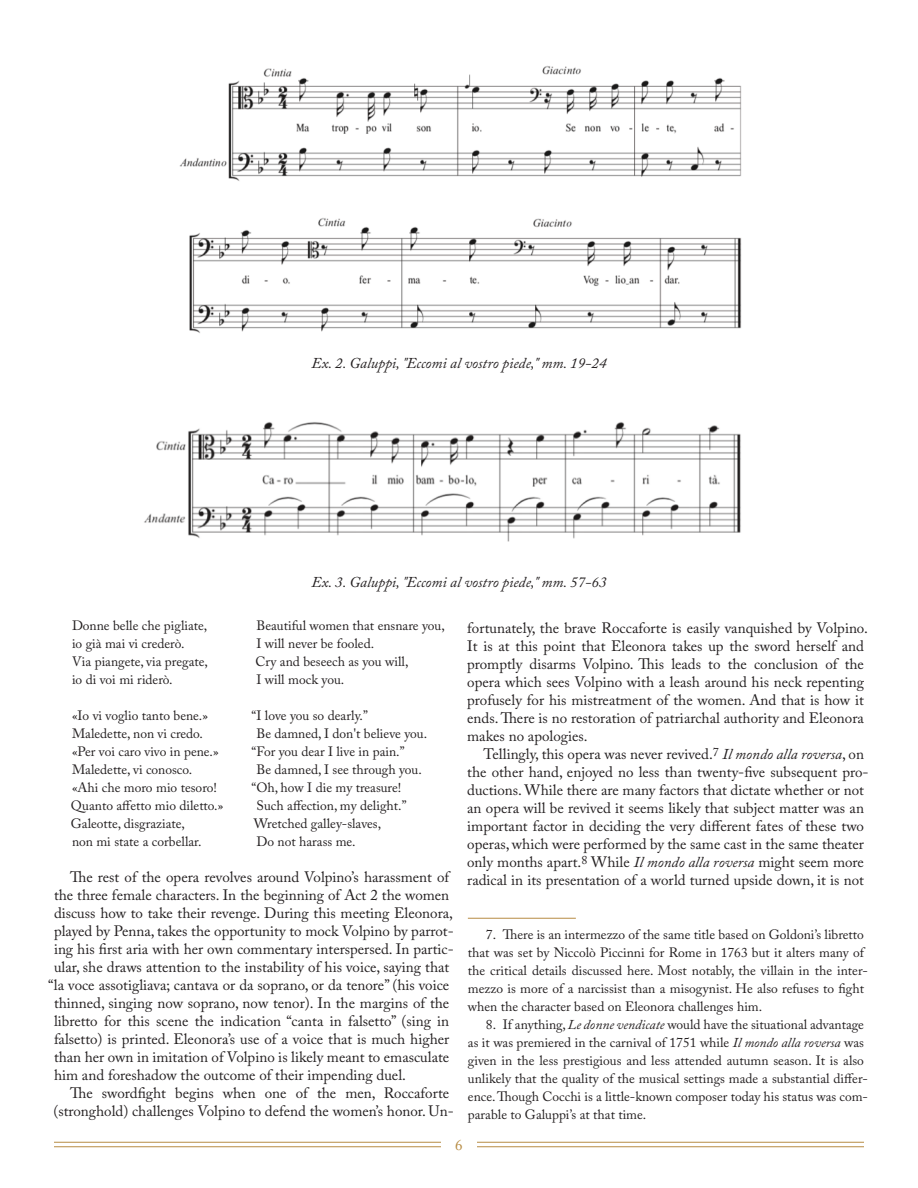
<style>
.page{position:relative;width:918px;height:1188px;background:#fff}
.page>*{position:absolute;margin:0;border:0;box-sizing:border-box;transform-origin:0 0}
.t1{font:15px/18px "Adobe Caslon Pro";color:#231f20}
.t2{font:italic 15px "Adobe Caslon Pro";color:#231f20}
.t3{font:15px "Adobe Caslon Pro";color:#b78c44}
.t4{font:13.5px/18px "Adobe Caslon Pro";color:#231f20}
.s1{font-style:italic}
</style>
<div class="page">
<hr style="left:54px;top:1146px;width:387px;height:1px;background:#b78c44">
<hr style="left:54px;top:1142px;width:387px;height:1px;background:#b78c44">
<hr style="left:477px;top:1146px;width:387px;height:1px;background:#b78c44">
<hr style="left:477px;top:1142px;width:387px;height:1px;background:#b78c44">
<img style="left:144px;top:422px;width:597px;height:120px">
<img style="left:179px;top:65px;width:563px;height:268px">
<hr style="left:468px;top:918px;width:108px;height:1px;background:#b78c44">
<p class="t2" style="left:311px;top:357px;width:297px">Ex. 2. Galuppi, "Eccomi al vostro piede," mm. 19-24</p>
<p class="t2" style="left:311px;top:576px;width:297px">Ex. 3. Galuppi, "Eccomi al vostro piede," mm. 57-63</p>
<p class="t4" style="left:72px;top:618px;width:137px">Donne belle che pigliate,</p>
<p class="t4" style="left:256px;top:618px;width:190px">Beautiful women that ensnare you,</p>
<p class="t4" style="left:72px;top:636px;width:114px">io già mai vi crederò.</p>
<p class="t4" style="left:257px;top:636px;width:119px">I will never be fooled.</p>
<p class="t4" style="left:72px;top:654px;width:137px">Via piangete, via pregate,</p>
<p class="t4" style="left:255px;top:654px;width:155px">Cry and beseech as you will,</p>
<p class="t4" style="left:72px;top:672px;width:102px">io di voi mi riderò.</p>
<p class="t4" style="left:256px;top:672px;width:89px">I will mock you.</p>
<p class="t4" style="left:72px;top:708px;width:137px">«Io vi voglio tanto bene.»</p>
<p class="t4" style="left:252px;top:708px;width:118px">“I love you so dearly.”</p>
<p class="t4" style="left:72px;top:726px;width:133px">Maledette, non vi credo.</p>
<p class="t4" style="left:257px;top:726px;width:172px">Be damned, I don't believe you.</p>
<p class="t4" style="left:72px;top:744px;width:148px">«Per voi caro vivo in pene.»</p>
<p class="t4" style="left:252px;top:744px;width:155px">“For you dear I live in pain.”</p>
<p class="t4" style="left:72px;top:762px;width:122px">Maledette, vi conosco.</p>
<p class="t4" style="left:257px;top:762px;width:167px">Be damned, I see through you.</p>
<p class="t4" style="left:72px;top:780px;width:146px">«Ahi che moro mio tesoro!</p>
<p class="t4" style="left:252px;top:780px;width:151px">“Oh, how I die my treasure!</p>
<p class="t4" style="left:71px;top:798px;width:154px">Quanto affetto mio diletto.»</p>
<p class="t4" style="left:257px;top:798px;width:152px">Such affection, my delight.”</p>
<p class="t4" style="left:71px;top:816px;width:115px">Galeotte, disgraziate,</p>
<p class="t4" style="left:254px;top:816px;width:129px">Wretched galley-slaves,</p>
<p class="t4" style="left:72px;top:834px;width:131px">non mi state a corbellar.</p>
<p class="t4" style="left:256px;top:834px;width:101px">Do not harass me.</p>
<p class="t1" style="left:70px;top:870px;width:382px">The rest of the opera revolves around Volpino’s harassment of</p>
<p class="t1" style="left:54px;top:888px;width:397px">the three female characters. In the beginning of Act 2 the women</p>
<p class="t1" style="left:54px;top:906px;width:401px">discuss how to take their revenge. During this meeting Eleonora,</p>
<p class="t1" style="left:54px;top:924px;width:401px">played by Penna, takes the opportunity to mock Volpino by parrot-</p>
<p class="t1" style="left:54px;top:942px;width:401px">ing his first aria with her own commentary interspersed. In partic-</p>
<p class="t1" style="left:54px;top:960px;width:397px">ular, she draws attention to the instability of his voice, saying that</p>
<p class="t1" style="left:48px;top:978px;width:403px">“la voce assotigliava; cantava or da soprano, or da tenore” (his voice</p>
<p class="t1" style="left:54px;top:996px;width:397px">thinned, singing now soprano, now tenor). In the margins of the</p>
<p class="t1" style="left:54px;top:1014px;width:397px">libretto for this scene the indication “canta in falsetto” (sing in</p>
<p class="t1" style="left:54px;top:1032px;width:397px">falsetto) is printed. Eleonora’s use of a voice that is much higher</p>
<p class="t1" style="left:54px;top:1050px;width:397px">than her own in imitation of Volpino is likely meant to emasculate</p>
<p class="t1" style="left:54px;top:1068px;width:354px">him and foreshadow the outcome of their impending duel.</p>
<p class="t1" style="left:70px;top:1086px;width:381px">The swordfight begins when one of the men, Roccaforte</p>
<p class="t1" style="left:54px;top:1104px;width:402px">(stronghold) challenges Volpino to defend the women’s honor. Un-</p>
<p class="t1" style="left:467px;top:621px;width:402px">fortunately, the brave Roccaforte is easily vanquished by Volpino.<br>It is at this point that Eleonora takes up the sword herself and promptly disarms Volpino. This leads to the conclusion of the opera which sees Volpino with a leash around his neck repenting profusely for his mistreatment of the women. And that is how it ends. There is no restoration of patriarchal authority and Eleonora makes no apologies.</p>
<p class="t1" style="left:467px;top:747px;width:403px;text-indent:16px">Tellingly, this opera was never revived.<sup>7</sup> <span class="s1">Il mondo alla roversa</span>, on the other hand, enjoyed no less than twenty-five subsequent pro&shy;ductions. While there are many factors that dictate whether or not an opera will be revived it seems likely that subject matter was an important factor in deciding the very different fates of these two operas, which were performed by the same cast in the same theater only months apart.<sup>8</sup> While <span class="s1">Il mondo alla roversa</span> might seem more radical in its presentation of a world turned upside down, it is not</p>
<p class="t4" style="left:468px;top:926px;width:402px;text-indent:18px">7. There is an intermezzo of the same title based on Goldoni’s libretto that was set by Niccolò Piccinni for Rome in 1763 but it alters many of the critical details discussed here. Most notably, the villain in the inter&shy;mezzo is more of a narcissist than a misogynist. He also refuses to fight when the character based on Eleonora challenges him.</p>
<p class="t4" style="left:468px;top:1016px;width:402px;text-indent:18px">8. If anything, <span class="s1">Le donne vendicate</span> would have the situational advantage as it was premiered in the carnival of 1751 while <span class="s1">Il mondo alla roversa</span> was given in the less prestigious and less attended autumn season. It is also unlikely that the quality of the musical settings made a substantial differ&shy;ence. Though Cocchi is a little-known composer today his status was com&shy;parable to Galuppi’s at that time.</p>
<p class="t3" style="left:455px;top:1139px;width:9px">6</p>
</div>
